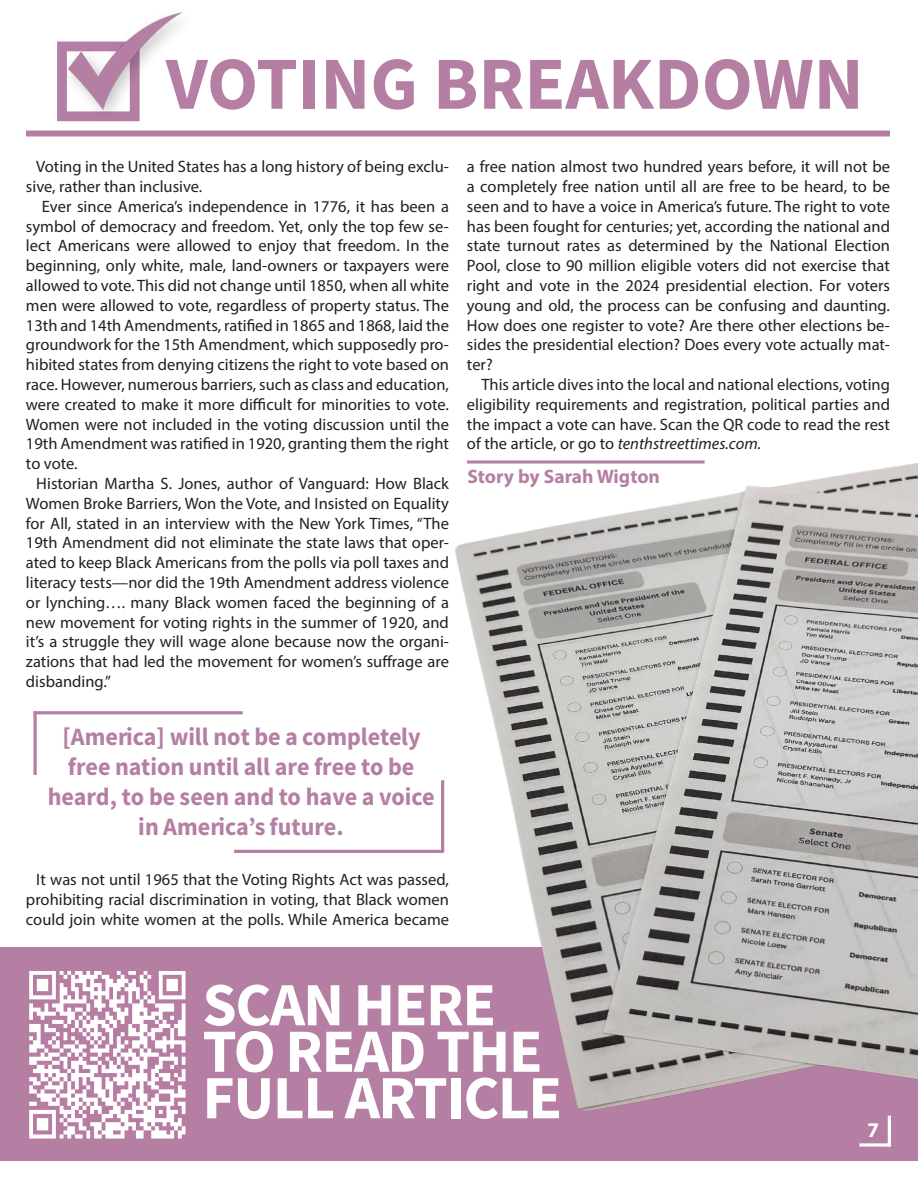
<style>
.page{position:relative;width:918px;height:1188px;background:#fff}
.page>*{position:absolute;margin:0;border:0;box-sizing:border-box;transform-origin:0 0}
.t1{font:75px "Source Sans Variable";color:#b57fa4}
.t2{font:61.5px/46.5px "Source Sans Variable";letter-spacing:-.02em;color:#fff}
.t3{font:24.9px/29.8px "Source Sans Variable";color:#b57fa4;text-align:center}
.t4{font:700 21px "Myriad Pro";color:#fff}
.t5{font:700 19.5px "Myriad Pro";color:#b57fa4}
.t6{font:16.5px/19.8px "Myriad Pro";color:#231f20;text-align:justify}
.s1{color:#fff}
.s2{font-style:italic}
</style>
<div class="page">
<div style="left:0;top:948px;width:918px;height:213px;background:#b57fa4"></div>
<img style="left:29px;top:972px;width:157px;height:166px">
<div style="left:26px;top:130px;width:864px;height:6px;background:#b57fa4"></div>
<img style="left:405px;top:460px;width:513px;height:656px">
<hr style="left:467px;top:461px;width:238px;height:3px;background:#b57fa4">
<svg style="left:33px;top:714px;width:4px;height:61px"></svg>
<hr style="left:441px;top:780px;width:3px;height:73px;background:#b57fa4">
<hr style="left:33px;top:711px;width:210px;height:3px;background:#b57fa4">
<hr style="left:234px;top:850px;width:209px;height:3px;background:#b57fa4">
<svg style="left:859px;top:1143px;width:29px;height:4px"></svg>
<hr style="left:888px;top:1116px;width:3px;height:31px;background:#fff">
<div style="left:61px;top:5px;width:136px;height:120px;background:#231f20;opacity:.26"></div>
<img style="left:57px;top:13px;width:140px;height:96px">
<p class="t1" style="left:166px;top:39px;width:699px">VOTING BREAKDOWN</p>
<p class="t6" style="left:26px;top:157px;width:425px"><span class="s1">...</span>Voting in the United States has a long history of being exclu&shy;sive, rather than inclusive.</p>
<p class="t6" style="left:26px;top:196px;width:425px;text-indent:6px"><span class="s1">...</span>Ever since America’s independence in 1776, it has been a symbol of democracy and freedom. Yet, only the top few se&shy;lect Americans were allowed to enjoy that freedom. In the beginning, only white, male, land-owners or taxpayers were allowed to vote. This did not change until 1850, when all white men were allowed to vote, regardless of property status. The 13th and 14th Amendments, ratified in 1865 and 1868, laid the groundwork for the 15th Amendment, which supposedly pro&shy;hibited states from denying citizens the right to vote based on race. However, numerous barriers, such as class and education, were created to make it more difficult for minorities to vote.<br>Women were not included in the voting discussion until the 19th Amendment was ratified in 1920, granting them the right to vote.</p>
<p class="t6" style="left:26px;top:473px;width:425px"><span class="s1">...</span>Historian Martha S. Jones, author of Vanguard: How Black Women Broke Barriers, Won the Vote, and Insisted on Equality for All, stated in an interview with the New York Times, “The 19th Amendment did not eliminate the state laws that oper&shy;ated to keep Black Americans from the polls via poll taxes and literacy tests—nor did the 19th Amendment address violence or lynching…. many Black women faced the beginning of a new movement for voting rights in the summer of 1920, and it’s a struggle they will wage alone because now the organi&shy;zations that had led the movement for women’s suffrage are disbanding.”</p>
<p class="t3" style="left:48px;top:722px;width:389px">[America] will not be a completely free nation until all are free to be heard, to be seen and to have a voice in America’s future.</p>
<p class="t6" style="left:26px;top:869px;width:425px"><span class="s1">...</span>It was not until 1965 that the Voting Rights Act was passed, prohibiting racial discrimination in voting, that Black women could join white women at the polls. While America became</p>
<p class="t6" style="left:467px;top:157px;width:425px">a free nation almost two hundred years before, it will not be a completely free nation until all are free to be heard, to be seen and to have a voice in America’s future. The right to vote has been fought for centuries; yet, according the national and state turnout rates as determined by the National Election Pool, close to 90 million eligible voters did not exercise that right and vote in the 2024 presidential election. For voters young and old, the process can be confusing and daunting.<br>How does one register to vote? Are there other elections be&shy;sides the presidential election? Does every vote actually mat&shy;ter?</p>
<p class="t6" style="left:467px;top:374px;width:425px;text-indent:15px">This article dives into the local and national elections, voting eligibility requirements and registration, political parties and the impact a vote can have. Scan the QR code to read the rest of the article, or go to <span class="s2">tenthstreettimes.com.</span></p>
<p class="t5" style="left:467px;top:463px;width:194px">Story by Sarah Wigton</p>
<p class="t2" style="left:203px;top:982px;width:361px">SCAN HERE<br>TO READ THE<br>FULL ARTICLE</p>
<p class="t4" style="left:868px;top:1116px;width:13px">7</p>
</div>
